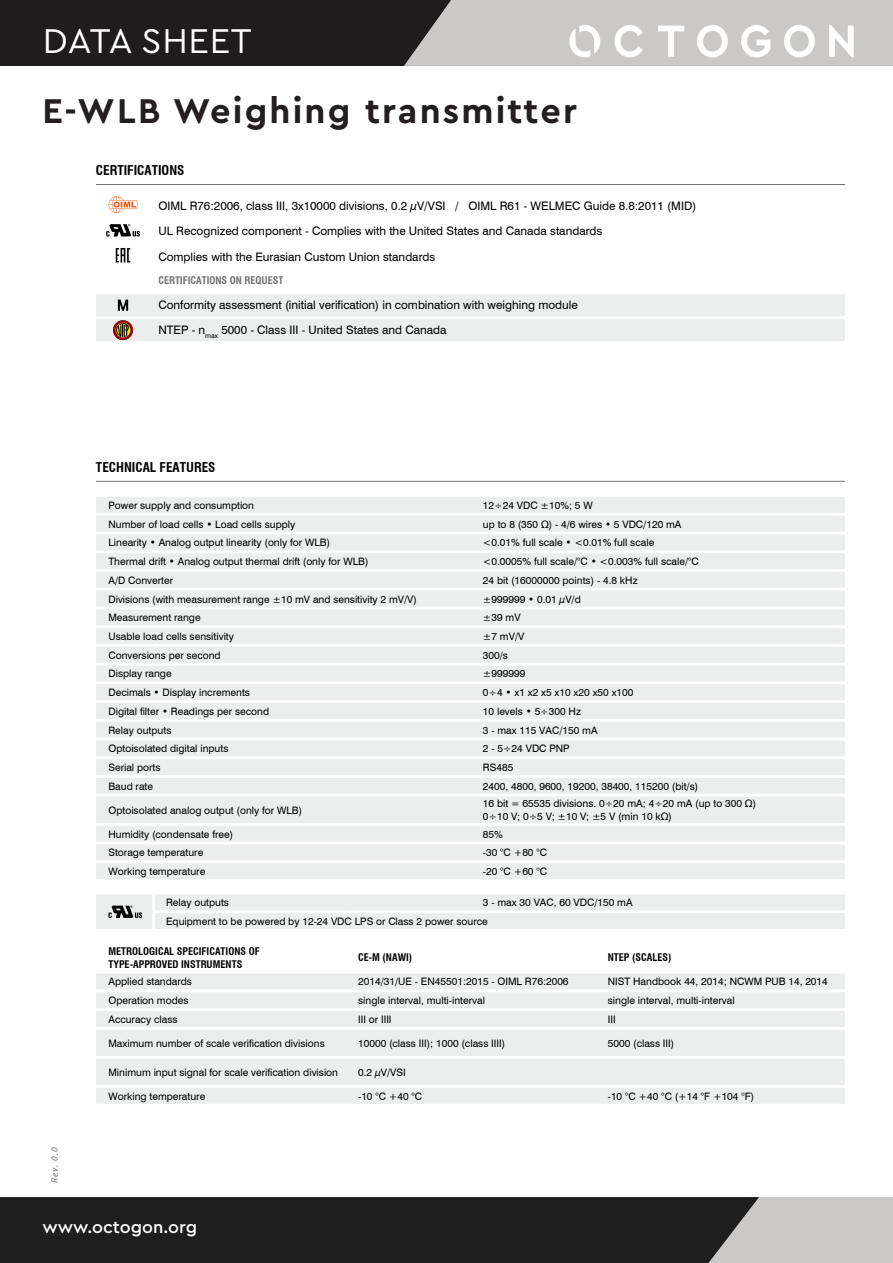
<style>
.page{position:relative;width:893px;height:1263px;background:#fff}
.page>*{position:absolute;margin:0;border:0;box-sizing:border-box;transform-origin:0 0}
.Category_3_Descripti{font:700 36px "Cera PRO";letter-spacing:.06em;color:#231f20}
.t1{font:36px "Cera PRO";letter-spacing:.02em;color:#fff}
.t2{font:500 18px "Cera PRO";color:#fff}
.t3{font:700 condensed 13.2px "Swiss 721 BT";color:#000}
.t4{font:11.7px/25.7px "Swiss 721 BT";color:#000}
.t5{font:10.2px/18.8px "Swiss 721 BT";color:#000}
.t6{font:700 condensed 10.2px/12.3px "Swiss 721 BT";color:#000}
.t7{font:700 condensed 10.2px "Swiss 721 BT";color:#707173}
.t8{font:italic 9.6px "Myriad Pro";color:#707173}
</style>
<div class="page">
<div style="left:0;top:0;width:893px;height:66px;background:#1e1c1c"></div>
<svg style="left:404px;top:0;width:489px;height:66px;background:#bebdbc"></svg>
<img style="left:568px;top:25px;width:287px;height:32px">
<div style="left:759px;top:1197px;width:134px;height:66px;background:#cac9c8"></div>
<div style="left:0;top:1197px;width:759px;height:66px;background:#1e1e1e"></div>
<hr style="left:96px;top:481px;width:749px;height:1px;background:#707173">
<div style="left:96px;top:497px;width:749px;height:607px;background:#eceded"></div>
<svg style="left:96px;top:882px;width:749px;height:59px;fill:#eceded"></svg>
<hr style="left:96px;top:513px;width:749px;height:3px;background:#fff">
<hr style="left:96px;top:532px;width:749px;height:2px;background:#fff">
<hr style="left:96px;top:550px;width:749px;height:3px;background:#fff">
<hr style="left:96px;top:569px;width:749px;height:3px;background:#fff">
<hr style="left:96px;top:588px;width:749px;height:3px;background:#fff">
<hr style="left:96px;top:606px;width:749px;height:3px;background:#fff">
<hr style="left:96px;top:625px;width:749px;height:3px;background:#fff">
<hr style="left:96px;top:644px;width:749px;height:3px;background:#fff">
<hr style="left:96px;top:663px;width:749px;height:3px;background:#fff">
<hr style="left:96px;top:681px;width:749px;height:3px;background:#fff">
<hr style="left:96px;top:700px;width:749px;height:3px;background:#fff">
<hr style="left:96px;top:719px;width:749px;height:3px;background:#fff">
<hr style="left:96px;top:738px;width:749px;height:2px;background:#fff">
<hr style="left:96px;top:756px;width:749px;height:3px;background:#fff">
<hr style="left:96px;top:775px;width:749px;height:3px;background:#fff">
<hr style="left:96px;top:794px;width:749px;height:3px;background:#fff">
<hr style="left:96px;top:823px;width:749px;height:3px;background:#fff">
<hr style="left:96px;top:842px;width:749px;height:2px;background:#fff">
<hr style="left:96px;top:860px;width:749px;height:3px;background:#fff">
<hr style="left:152px;top:894px;width:3px;height:16px;background:#fff">
<hr style="left:152px;top:910px;width:194px;height:3px;background:#fff">
<hr style="left:152px;top:913px;width:3px;height:16px;background:#fff">
<hr style="left:346px;top:910px;width:499px;height:3px;background:#fff">
<hr style="left:96px;top:929px;width:749px;height:3px;background:#fff">
<hr style="left:96px;top:941px;width:749px;height:3px;background:#fff">
<hr style="left:96px;top:971px;width:749px;height:2px;background:#fff">
<hr style="left:96px;top:989px;width:749px;height:3px;background:#fff">
<hr style="left:96px;top:1008px;width:749px;height:3px;background:#fff">
<hr style="left:96px;top:1027px;width:749px;height:3px;background:#fff">
<hr style="left:96px;top:1056px;width:749px;height:3px;background:#fff">
<hr style="left:96px;top:1085px;width:749px;height:3px;background:#fff">
<hr style="left:96px;top:879px;width:749px;height:3px;background:#fff">
<hr style="left:96px;top:891px;width:749px;height:3px;background:#fff">
<svg style="left:108px;top:905px;width:34px;height:13px"></svg>
<hr style="left:96px;top:184px;width:749px;height:1px;background:#707173">
<svg style="left:106px;top:196px;width:34px;height:67px"></svg>
<svg style="left:96px;top:294px;width:749px;height:47px;background:#ebeceb"></svg>
<svg style="left:108px;top:946px;width:152px;height:22px"></svg>
<h1 class="t1" style="left:43px;top:17px;width:210px">DATA SHEET</h1>
<p class="Category_3_Descripti" style="left:43px;top:87px;width:536px">E-WLB Weighing transmitter</p>
<p class="t3" style="left:96px;top:162px;width:90px">CERTIFICATIONS</p>
<p class="t4" style="left:158px;top:193px;width:539px">OIML R76:2006, class III, 3x10000 divisions, 0.2 μV/VSI / OIML R61 - WELMEC Guide 8.8:2011 (MID)<br>UL Recognized component - Complies with the United States and Canada standards<br>Complies with the Eurasian Custom Union standards</p>
<p class="t7" style="left:158px;top:275px;width:127px">CERTIFICATIONS ON REQUEST</p>
<p class="t4" style="left:158px;top:293px;width:421px;line-height:24.6px">Conformity assessment (initial verification) in combination with weighing module<br>NTEP - n<sub>max</sub> 5000 - Class III - United States and Canada</p>
<p class="t3" style="left:96px;top:459px;width:121px">TECHNICAL FEATURES</p>
<p class="t8" style="left:49px;top:1183px;width:37px;rotate:-90deg">Rev. 0.0</p>
<p class="t5" style="left:483px;top:496px;width:111px">12÷24 VDC ±10%; 5 W</p>
<p class="t5" style="left:108px;top:496px;width:310px">Power supply and consumption<br>Number of load cells • Load cells supply<br>Linearity • Analog output linearity (only for WLB)<br>Thermal drift • Analog output thermal drift (only for WLB)<br>A/D Converter<br>Divisions (with measurement range ±10 mV and sensitivity 2 mV/V)<br>Measurement range<br>Usable load cells sensitivity<br>Conversions per second<br>Display range<br>Decimals • Display increments<br>Digital filter • Readings per second<br>Relay outputs<br>Optoisolated digital inputs<br>Serial ports<br>Baud rate</p>
<p class="t5" style="left:108px;top:800px;width:195px">Optoisolated analog output (only for WLB)</p>
<p class="t5" style="left:483px;top:798px;width:275px;line-height:12.3px">16 bit = 65535 divisions. 0÷20 mA; 4÷20 mA (up to 300 Ω)<br>0÷10 V; 0÷5 V; ±10 V; ±5 V (min 10 kΩ)</p>
<p class="t5" style="left:108px;top:824px;width:126px">Humidity (condensate free)<br>Storage temperature<br>Working temperature</p>
<p class="t5" style="left:166px;top:893px;width:65px">Relay outputs</p>
<p class="t5" style="left:483px;top:514px;width:217px">up to 8 (350 Ω) - 4/6 wires • 5 VDC/120 mA &lt;0.01% full scale • &lt;0.01% full scale &lt;0.0005% full scale/°C • &lt;0.003% full scale/°C 24 bit (16000000 points) - 4.8 kHz</p>
<p class="t5" style="left:483px;top:589px;width:152px">±999999 • 0.01 μV/d<br>±39 mV<br>±7 mV/V<br>300/s<br>±999999<br>0÷4 • x1 x2 x5 x10 x20 x50 x100</p>
<p class="t5" style="left:483px;top:702px;width:116px">10 levels • 5÷300 Hz<br>3 - max 115 VAC/150 mA</p>
<p class="t5" style="left:483px;top:739px;width:217px">2 - 5÷24 VDC PNP<br>RS485<br>2400, 4800, 9600, 19200, 38400, 115200 (bit/s)</p>
<p class="t5" style="left:483px;top:824px;width:66px">85%<br>-30 °C +80 °C -20 °C +60 °C</p>
<p class="t5" style="left:166px;top:893px;width:468px;text-indent:317px">3 - max 30 VAC, 60 VDC/150 mA<br>Equipment to be powered by 12-24 VDC LPS or Class 2 power source</p>
<p class="t6" style="left:108px;top:945px;width:153px">METROLOGICAL SPECIFICATIONS OF<br>TYPE-APPROVED INSTRUMENTS</p>
<p class="t5" style="left:108px;top:972px;width:85px">Applied standards<br>Operation modes</p>
<p class="t6" style="left:358px;top:951px;width:56px">CE-M (NAWI)</p>
<p class="t6" style="left:608px;top:951px;width:65px">NTEP (SCALES)</p>
<p class="t5" style="left:358px;top:972px;width:212px">2014/31/UE - EN45501:2015 - OIML R76:2006</p>
<p class="t5" style="left:608px;top:972px;width:222px">NIST Handbook 44, 2014; NCWM PUB 14, 2014</p>
<p class="t5" style="left:608px;top:1010px;width:9px">III</p>
<p class="t5" style="left:358px;top:991px;width:128px">single interval, multi-interval</p>
<p class="t5" style="left:608px;top:991px;width:128px">single interval, multi-interval</p>
<p class="t5" style="left:108px;top:1010px;width:71px">Accuracy class</p>
<p class="t5" style="left:358px;top:1010px;width:35px">III or IIII</p>
<p class="t5" style="left:108px;top:1034px;width:218px">Maximum number of scale verification divisions</p>
<p class="t5" style="left:358px;top:1034px;width:149px">10000 (class III); 1000 (class IIII)</p>
<p class="t5" style="left:608px;top:1034px;width:68px">5000 (class III)</p>
<p class="t5" style="left:108px;top:1063px;width:231px">Minimum input signal for scale verification division</p>
<p class="t5" style="left:108px;top:1087px;width:98px">Working temperature</p>
<p class="t5" style="left:358px;top:1063px;width:49px">0.2 μV/VSI</p>
<p class="t5" style="left:358px;top:1087px;width:66px">-10 °C +40 °C</p>
<p class="t5" style="left:608px;top:1087px;width:148px">-10 °C +40 °C (+14 °F +104 °F)</p>
<h2 class="t2" style="left:43px;top:1214px;width:156px">www.octogon.org</h2>
</div>
